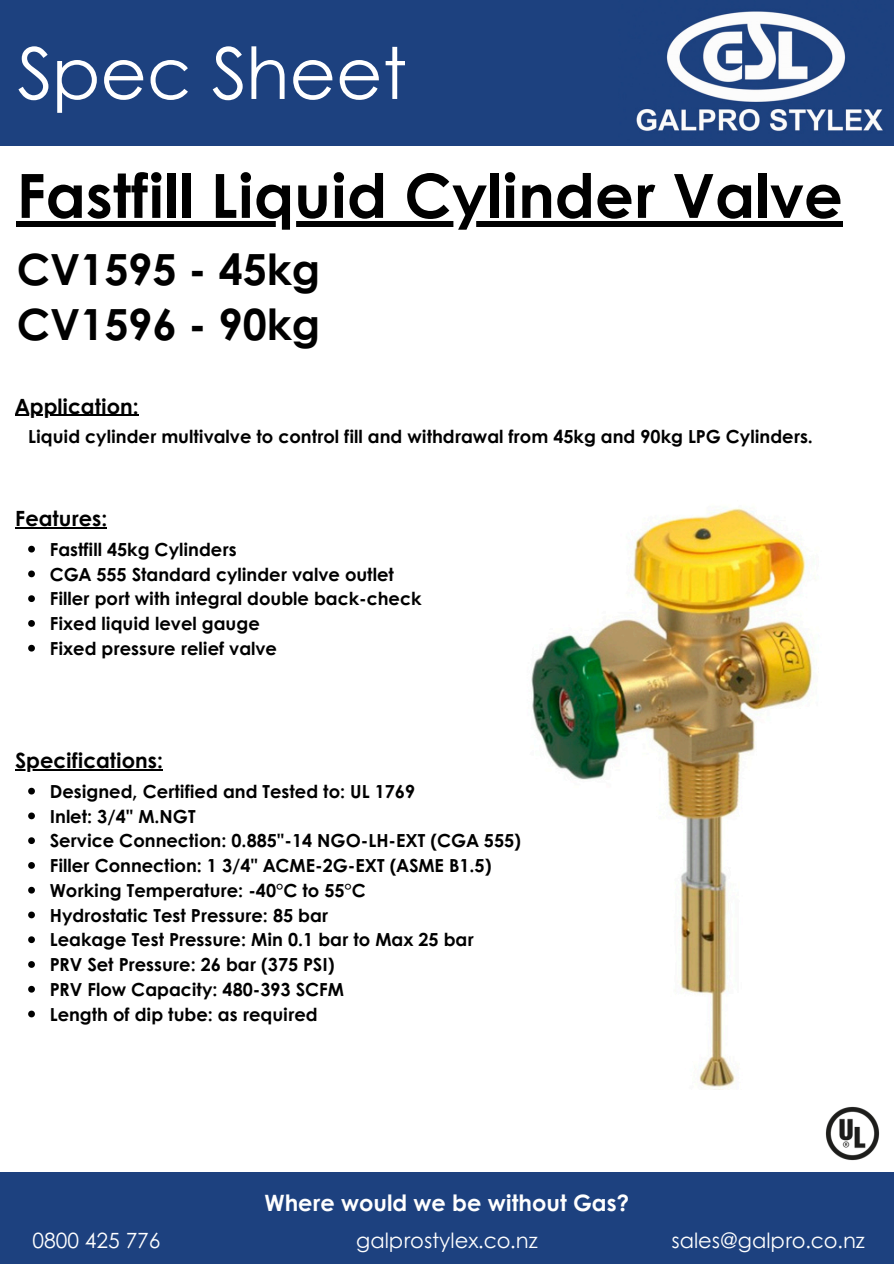
<style>
.page{position:relative;width:894px;height:1264px;background:#fff}
.page>*{position:absolute;margin:0;border:0;box-sizing:border-box;transform-origin:0 0}
.t1{font:71.4px "Century Gothic";color:#fff}
.t2{font:700 60.9px "Century Gothic";color:#000}
.t3{font:700 42.9px "Century Gothic";color:#000}
.t4{font:700 22.5px "Century Gothic";color:#fff}
.t5{font:21px "Century Gothic";color:#fff}
.t6{font:700 21px "Century Gothic";color:#000}
.t7{font:700 18px "Century Gothic";color:#000}
</style>
<div class="page">
<div style="left:0;top:0;width:893px;height:145px;background:#1d417f"></div>
<div style="left:0;top:1172px;width:893px;height:91px;background:#1d417f"></div>
<img style="left:636px;top:11px;width:247px;height:120px">
<img style="left:531px;top:508px;width:285px;height:581px">
<img style="left:825px;top:1106px;width:55px;height:55px">
<svg style="left:28px;top:787px;width:7px;height:7px"></svg>
<svg style="left:28px;top:812px;width:7px;height:7px"></svg>
<svg style="left:28px;top:837px;width:7px;height:7px"></svg>
<svg style="left:28px;top:862px;width:7px;height:6px"></svg>
<svg style="left:28px;top:886px;width:7px;height:7px"></svg>
<svg style="left:28px;top:911px;width:7px;height:7px"></svg>
<svg style="left:28px;top:936px;width:7px;height:7px"></svg>
<svg style="left:28px;top:961px;width:7px;height:6px"></svg>
<svg style="left:28px;top:985px;width:7px;height:7px"></svg>
<svg style="left:28px;top:1010px;width:7px;height:7px"></svg>
<div style="left:17px;top:221px;width:825px;height:6px;background:#000"></div>
<hr style="left:15px;top:769px;width:148px;height:1px;background:#000">
<hr style="left:15px;top:414px;width:123px;height:2px;background:#000">
<hr style="left:15px;top:527px;width:92px;height:1px;background:#000">
<svg style="left:28px;top:545px;width:7px;height:7px"></svg>
<svg style="left:28px;top:570px;width:7px;height:7px"></svg>
<svg style="left:28px;top:595px;width:7px;height:7px"></svg>
<svg style="left:28px;top:620px;width:7px;height:6px"></svg>
<svg style="left:28px;top:644px;width:7px;height:7px"></svg>
<p class="t1" style="left:17px;top:19px;width:391px">Spec Sheet</p>
<h4 class="t2" style="left:17px;top:149px;width:827px">Fastfill Liquid Cylinder Valve</h4>
<p class="t3" style="left:17px;top:237px;width:305px">CV1595 - 45kg</p>
<h5 class="t3" style="left:17px;top:291px;width:305px">CV1596 - 90kg</h5>
<p class="t6" style="left:15px;top:390px;width:125px">Application:</p>
<p class="t7" style="left:28px;top:423px;width:786px">Liquid cylinder multivalve to control fill and withdrawal from 45kg and 90kg LPG Cylinders.</p>
<p class="t6" style="left:15px;top:502px;width:93px">Features:</p>
<p class="t7" style="left:50px;top:535px;width:188px">Fastfill 45kg Cylinders</p>
<p class="t7" style="left:50px;top:560px;width:345px">CGA 555 Standard cylinder valve outlet</p>
<h5 class="t7" style="left:50px;top:585px;width:373px">Filler port with integral double back-check</h5>
<h4 class="t7" style="left:50px;top:610px;width:211px">Fixed liquid level gauge</h4>
<h5 class="t7" style="left:50px;top:634px;width:229px">Fixed pressure relief valve</h5>
<p class="t6" style="left:15px;top:744px;width:149px">Specifications:</p>
<h3 class="t7" style="left:50px;top:777px;width:367px">Designed, Certified and Tested to: UL 1769</h3>
<h3 class="t7" style="left:50px;top:802px;width:147px">Inlet: 3/4" M.NGT</h3>
<h4 class="t7" style="left:50px;top:827px;width:472px">Service Connection: 0.885"-14 NGO-LH-EXT (CGA 555)</h4>
<p class="t7" style="left:50px;top:852px;width:443px">Filler Connection: 1 3/4" ACME-2G-EXT (ASME B1.5)</p>
<p class="t7" style="left:50px;top:876px;width:317px">Working Temperature: -40°C to 55°C</p>
<h4 class="t7" style="left:50px;top:901px;width:280px">Hydrostatic Test Pressure: 85 bar</h4>
<p class="t7" style="left:50px;top:926px;width:425px">Leakage Test Pressure: Min 0.1 bar to Max 25 bar</p>
<p class="t7" style="left:50px;top:951px;width:286px">PRV Set Pressure: 26 bar (375 PSI)</p>
<p class="t7" style="left:50px;top:975px;width:295px">PRV Flow Capacity: 480-393 SCFM</p>
<p class="t7" style="left:50px;top:1000px;width:269px">Length of dip tube: as required</p>
<p class="t4" style="left:264px;top:1185px;width:366px">Where would we be without Gas?</p>
<p class="t5" style="left:33px;top:1224px;width:129px">0800 425 776</p>
<p class="t5" style="left:356px;top:1224px;width:183px">galprostylex.co.nz</p>
<p class="t5" style="left:671px;top:1224px;width:195px">sales@galpro.co.nz</p>
</div>
